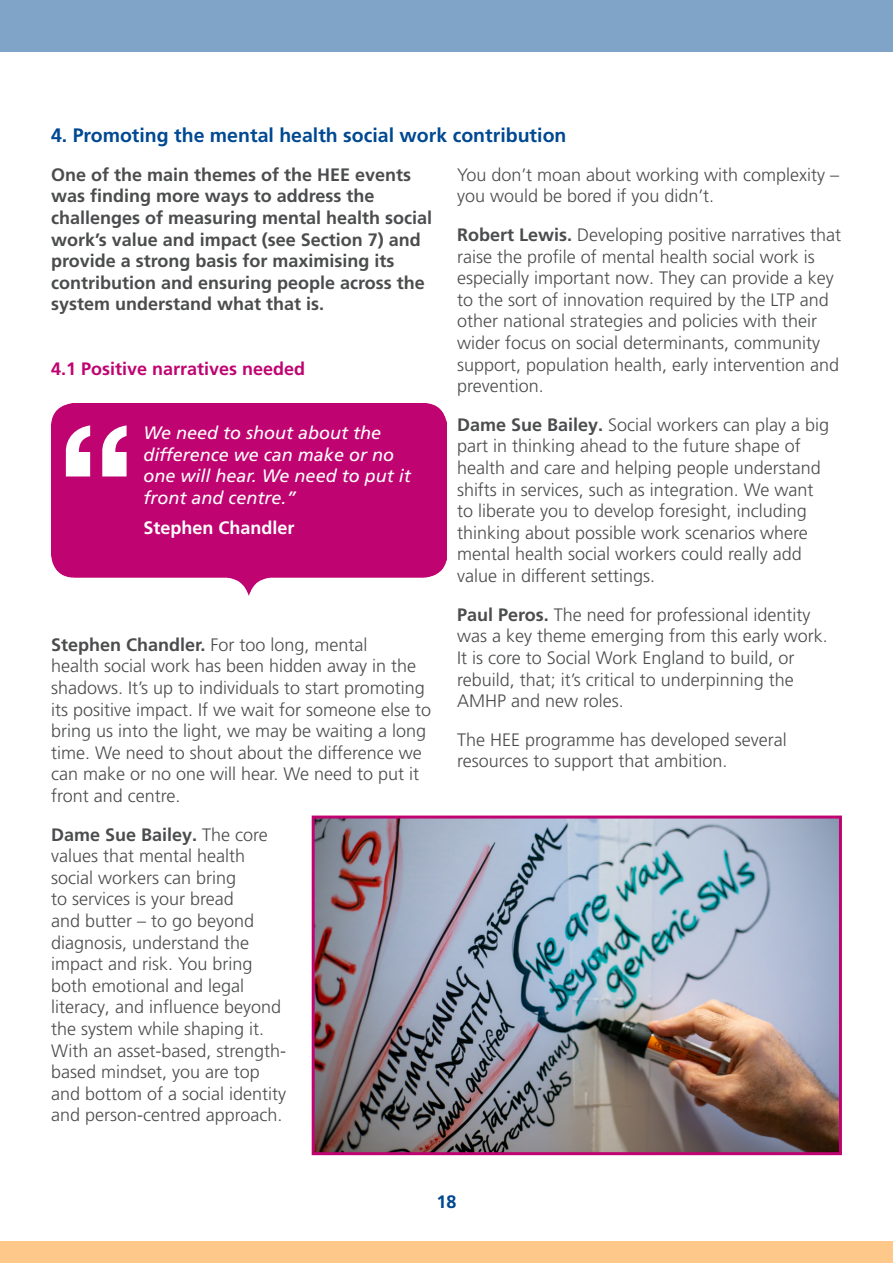
<style>
.page{position:relative;width:893px;height:1263px;background:#fff}
.page>*{position:absolute;margin:0;border:0;box-sizing:border-box;transform-origin:0 0}
.Heading_1{font:700 19.5px "Frutiger LT Pro";color:#004992}
.Body{font:300 18px/21.6px "Frutiger LT Pro";color:#4b4c4d}
.Body-2{font:700 18px/21.6px "Frutiger LT Pro";color:#4b4c4d}
.Body-3{font:italic 18px/21.6px "Frutiger LT Pro";color:#fff}
.Heading_2{font:700 18px "Frutiger LT Pro";color:#bf0471}
.Body-4{font:700 18px "Frutiger LT Pro";color:#fff}
.t1{font:700 18px "Frutiger LT Pro";color:#004992}
.s1{font-weight:700}
</style>
<div class="page">
<div style="left:0;top:0;width:893px;height:51px;background:#80a4c8"></div>
<div style="left:0;top:1242px;width:893px;height:21px;background:#fdc88a"></div>
<img style="left:316px;top:819px;width:522px;height:332px">
<div style="left:312px;top:815px;width:530px;height:340px;border:3px solid #bf0471"></div>
<img style="left:51px;top:403px;width:395px;height:192px">
<svg style="left:65px;top:425px;width:62px;height:51px"></svg>
<p class="Heading_1" style="left:51px;top:124px;width:517px">4. Promoting the mental health social work contribution</p>
<p class="Body-2" style="left:51px;top:164px;width:383px">One of the main themes of the HEE events was finding more ways to address the challenges of measuring mental health social work’s value and impact (see Section 7) and provide a strong basis for maximising its contribution and ensuring people across the system understand what that is.</p>
<p class="Body" style="left:457px;top:164px;width:384px">You don’t moan about working with complexity – you would be bored if you didn’t.</p>
<p class="Body" style="left:457px;top:224px;width:386px"><span class="s1">Robert Lewis.</span> Developing positive narratives that raise the profile of mental health social work is especially important now. They can provide a key to the sort of innovation required by the LTP and other national strategies and policies with their wider focus on social determinants, community support, population health, early intervention and prevention.</p>
<p class="Body" style="left:457px;top:414px;width:374px"><span class="s1">Dame Sue Bailey.</span> Social workers can play a big part in thinking ahead to the future shape of health and care and helping people understand shifts in services, such as integration. We want to liberate you to develop foresight, including thinking about possible work scenarios where mental health social workers could really add value in different settings.</p>
<p class="Body" style="left:457px;top:604px;width:372px"><span class="s1">Paul Peros.</span> The need for professional identity was a key theme emerging from this early work.<br>It is core to Social Work England to build, or rebuild, that; it’s critical to underpinning the AMHP and new roles.</p>
<p class="Body" style="left:457px;top:729px;width:331px">The HEE programme has developed several resources to support that ambition.</p>
<p class="Heading_2" style="left:51px;top:358px;width:256px">4.1 Positive narratives needed</p>
<p class="Body-3" style="left:144px;top:422px;width:269px">We need to shout about the difference we can make or no one will hear. We need to put it front and centre.”</p>
<p class="Body-4" style="left:144px;top:517px;width:153px">Stephen Chandler</p>
<p class="Body" style="left:51px;top:634px;width:382px"><span class="s1">Stephen Chandler.</span> For too long, mental<br>health social work has been hidden away in the shadows. It’s up to individuals to start promoting its positive impact. If we wait for someone else to bring us into the light, we may be waiting a long time. We need to shout about the difference we can make or no one will hear. We need to put it front and centre.</p>
<p class="Body" style="left:51px;top:824px;width:237px"><span class="s1">Dame Sue Bailey.</span> The core values that mental health social workers can bring<br>to services is your bread<br>and butter – to go beyond diagnosis, understand the impact and risk. You bring both emotional and legal literacy, and influence beyond the system while shaping it.<br>With an asset-based, strength&shy;based mindset, you are top and bottom of a social identity and person-centred approach.</p>
<p class="t1" style="left:436px;top:1191px;width:22px">18</p>
</div>
